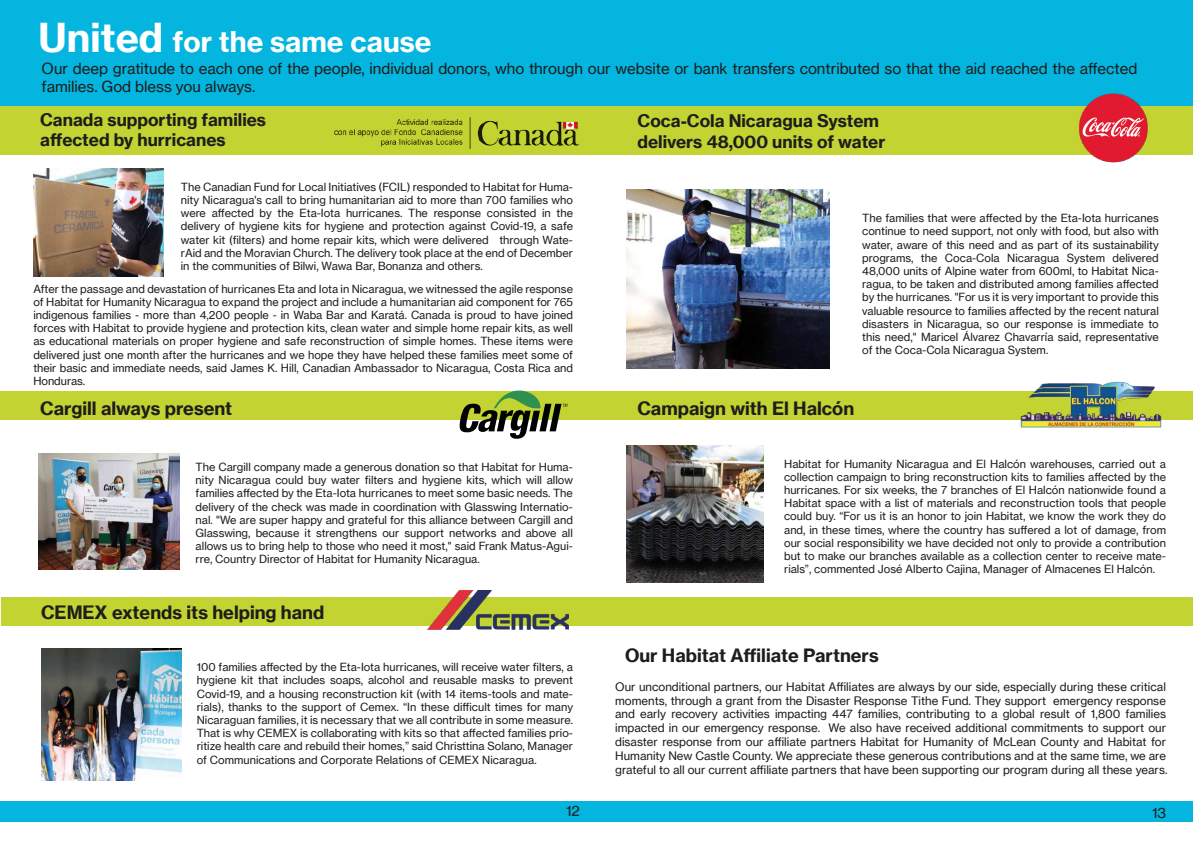
<style>
.page{position:relative;width:1193px;height:842px;background:#fff}
.page>*{position:absolute;margin:0;border:0;box-sizing:border-box;transform-origin:0 0}
.t1{font:28px "N Haas Grotesk TX Pro 75 Bd";color:#fff}
.t2{font:18px "N Haas Grotesk TX Pro 75 Bd";color:#1d1d1b}
.t3{font:17px/20.4px "N Haas Grotesk TX Pro 75 Bd";color:#1d1d1b}
.t4{font:15px/18px "N Haas Grotesk TX Pro 55 Rg";color:#1d1d1b}
.t5{font:14px "N Haas Grotesk TX Pro 55 Rg";color:#1d1d1b}
.t6{font:11.5px/13.8px "N Haas Grotesk TX Pro 55 Rg";color:#1d1d1b}
.t7{font:11px/13.2px "N Haas Grotesk TX Pro 55 Rg";color:#1d1d1b;text-align:justify}
.s1{font-size:39px}
</style>
<div class="page">
<div style="left:0;top:0;width:1193px;height:106px;background:#04b5e0"></div>
<div style="left:0;top:106px;width:1193px;height:49px;background:#c2d332"></div>
<div style="left:0;top:391px;width:1193px;height:29px;background:#c2d332"></div>
<img style="left:627px;top:445px;width:137px;height:137px">
<img style="left:41px;top:649px;width:141px;height:132px">
<img style="left:39px;top:454px;width:140px;height:116px">
<img style="left:34px;top:169px;width:130px;height:107px">
<img style="left:627px;top:190px;width:203px;height:179px">
<img style="left:1020px;top:381px;width:142px;height:47px">
<img style="left:1079px;top:94px;width:69px;height:69px">
<div style="left:1px;top:597px;width:1192px;height:28px;background:#c2d332"></div>
<img style="left:427px;top:591px;width:142px;height:39px">
<div style="left:452px;top:355px;width:121px;height:121px;background:#fff"></div>
<svg style="left:459px;top:390px;width:109px;height:49px"></svg>
<img style="left:334px;top:117px;width:244px;height:32px">
<div style="left:0;top:801px;width:1193px;height:21px;background:#04b5e0"></div>
<h1 class="t1" style="left:39px;top:25px;width:395px"><span class="s1">United</span> for the same cause</h1>
<h3 class="t4" style="left:42px;top:59px;width:1097px">Our deep gratitude to each one of the people, individual donors, who through our website or bank transfers contributed so that the aid reached the affected families. God bless you always.</h3>
<h3 class="t3" style="left:40px;top:109px;width:227px">Canada supporting families affected by hurricanes</h3>
<p class="t7" style="left:181px;top:180px;width:394px">The Canadian Fund for Local Initiatives (FCIL) responded to Habitat for Huma&shy;nity Nicaragua's call to bring humanitarian aid to more than 700 families who were affected by the Eta-Iota hurricanes. The response consisted in the delivery of hygiene kits for hygiene and protection against Covid-19, a safe water kit (filters) and home repair kits, which were delivered through Wate&shy;rAid and the Moravian Church. The delivery took place at the end of December in the communities of Bilwi, Wawa Bar, Bonanza and others.</p>
<p class="t7" style="left:33px;top:282px;width:541px">After the passage and devastation of hurricanes Eta and Iota in Nicaragua, we witnessed the agile response of Habitat for Humanity Nicaragua to expand the project and include a humanitarian aid component for 765 indigenous families - more than 4,200 people - in Waba Bar and Karatá. Canada is proud to have joined forces with Habitat to provide hygiene and protection kits, clean water and simple home repair kits, as well as educational materials on proper hygiene and safe reconstruction of simple homes. These items were delivered just one month after the hurricanes and we hope they have helped these families meet some of their basic and immediate needs, said James K. Hill, Canadian Ambassador to Nicaragua, Costa Rica and Honduras.</p>
<h3 class="t3" style="left:637px;top:111px;width:249px">Coca-Cola Nicaragua System delivers 48,000 units of water</h3>
<p class="t7" style="left:862px;top:211px;width:298px">The families that were affected by the Eta-Iota hurricanes continue to need support, not only with food, but also with water, aware of this need and as part of its sustainability programs, the Coca-Cola Nicaragua System delivered 48,000 units of Alpine water from 600ml, to Habitat Nica&shy;ragua, to be taken and distributed among families affected by the hurricanes. "For us it is very important to provide this valuable resource to families affected by the recent natural disasters in Nicaragua, so our response is immediate to this need," Maricel Álvarez Chavarría said, representative of the Coca-Cola Nicaragua System.</p>
<h2 class="t2" style="left:40px;top:397px;width:193px">Cargill always present</h2>
<h2 class="t2" style="left:637px;top:397px;width:218px">Campaign with El Halcón</h2>
<p class="t7" style="left:196px;top:460px;width:379px">The Cargill company made a generous donation so that Habitat for Huma&shy;nity Nicaragua could buy water filters and hygiene kits, which will allow families affected by the Eta-Iota hurricanes to meet some basic needs. The delivery of the check was made in coordination with Glasswing Internatio&shy;nal. "We are super happy and grateful for this alliance between Cargill and Glasswing, because it strengthens our support networks and above all allows us to bring help to those who need it most," said Frank Matus-Agui&shy;rre, Country Director of Habitat for Humanity Nicaragua.</p>
<h2 class="t2" style="left:41px;top:601px;width:285px">CEMEX extends its helping hand</h2>
<p class="t7" style="left:197px;top:660px;width:378px">100 families affected by the Eta-Iota hurricanes, will receive water filters, a hygiene kit that includes soaps, alcohol and reusable masks to prevent Covid-19, and a housing reconstruction kit (with 14 items-tools and mate&shy;rials), thanks to the support of Cemex. “In these difficult times for many Nicaraguan families, it is necessary that we all contribute in some measure.<br>That is why CEMEX is collaborating with kits so that affected families prio&shy;ritize health care and rebuild their homes,” said Christtina Solano, Manager of Communications and Corporate Relations of CEMEX Nicaragua.</p>
<p class="t7" style="left:784px;top:457px;width:383px">Habitat for Humanity Nicaragua and El Halcón warehouses, carried out a collection campaign to bring reconstruction kits to families affected by the hurricanes. For six weeks, the 7 branches of El Halcón nationwide found a Habitat space with a list of materials and reconstruction tools that people could buy. “For us it is an honor to join Habitat, we know the work they do and, in these times, where the country has suffered a lot of damage, from our social responsibility we have decided not only to provide a contribution but to make our branches available as a collection center to receive mate&shy;rials”, commented José Alberto Cajina, Manager of Almacenes El Halcón.</p>
<h2 class="t2" style="left:625px;top:644px;width:255px">Our Habitat Affiliate Partners</h2>
<p class="t6" style="left:615px;top:680px;width:554px">Our unconditional partners, our Habitat Affiliates are always by our side, especially during these critical moments, through a grant from the Disaster Response Tithe Fund. They support emergency response and early recovery activities impacting 447 families, contributing to a global result of 1,800 families impacted in our emergency response. We also have received additional commitments to support our disaster response from our affiliate partners Habitat for Humanity of McLean County and Habitat for Humanity New Castle County. We appreciate these generous contributions and at the same time, we are grateful to all our current affiliate partners that have been supporting our program during all these years.</p>
<p class="t5" style="left:566px;top:802px;width:15px">12</p>
<p class="t5" style="left:1152px;top:804px;width:16px">13</p>
</div>
